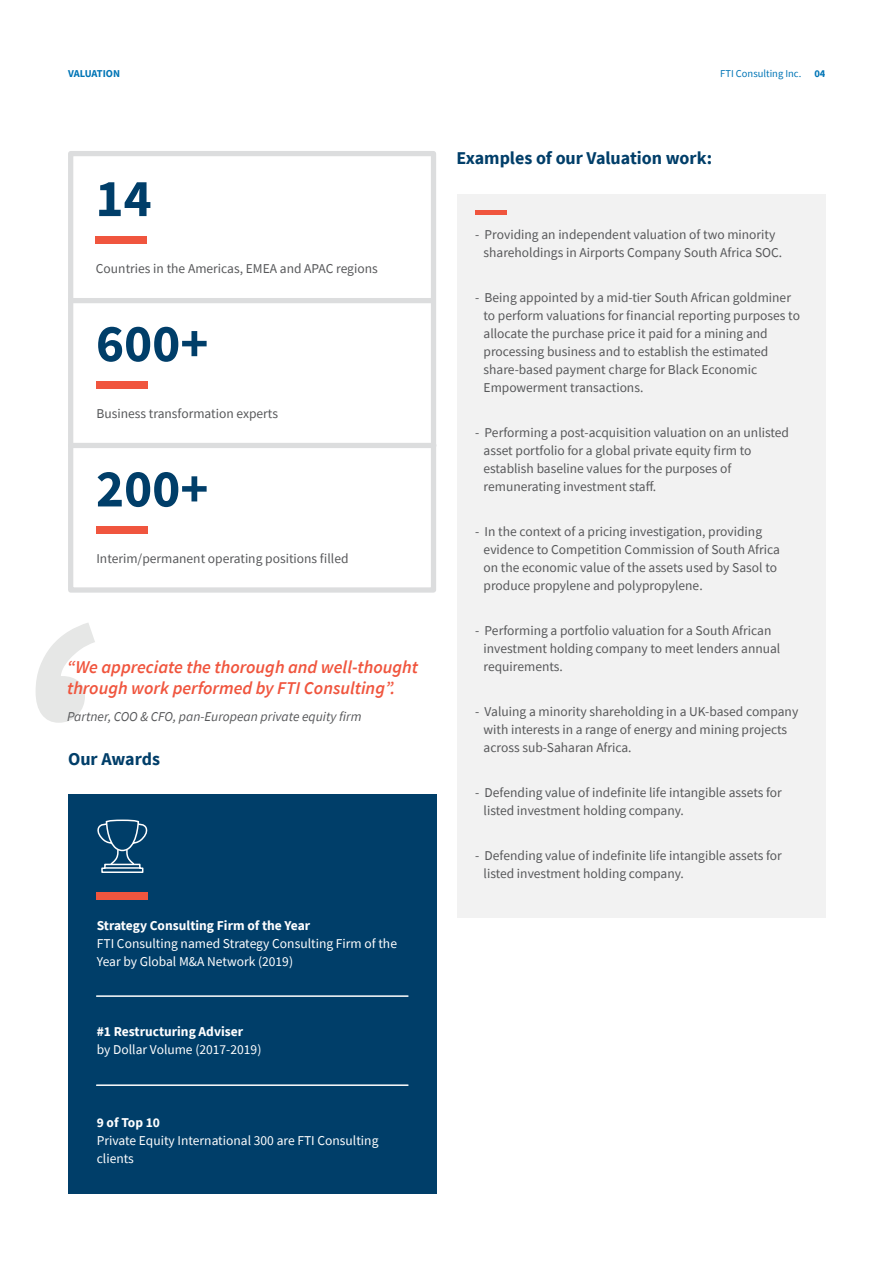
<style>
.page{position:relative;width:893px;height:1263px;background:#fff}
.page>*{position:absolute;margin:0;border:0;box-sizing:border-box;transform-origin:0 0}
.t1{font:700 53.25px "Source Sans Pro";color:#003e69}
.t2{font:italic 600 18px/21px "Source Sans Pro";color:#f0553e}
.t3{font:700 18px "Source Sans Pro";color:#003e69}
.t4{font:13.5px/18px "Source Sans Pro";color:#57585a}
.t5{font:13.5px/18px "Source Sans Pro";color:#fff}
.t6{font:700 13.5px "Source Sans Pro";color:#fff}
.t7{font:italic 13.5px "Source Sans Pro";color:#57585a}
.t8{font:10.5px "Source Sans Pro";color:#0075b6}
.t9{font:700 10.5px "Source Sans Pro";color:#0075b6}
</style>
<div class="page">
<div style="left:457px;top:194px;width:368px;height:724px;background:#f2f2f2"></div>
<div style="left:96px;top:381px;width:51px;height:7px;background:#f0553e"></div>
<div style="left:96px;top:526px;width:51px;height:7px;background:#f0553e"></div>
<div style="left:68px;top:151px;width:368px;height:442px;border:5px solid #dcddde"></div>
<div style="left:71px;top:443px;width:363px;height:5px;background:#dcddde"></div>
<div style="left:475px;top:210px;width:32px;height:5px;background:#f0553e"></div>
<svg style="left:36px;top:623px;width:59px;height:100px"></svg>
<div style="left:69px;top:795px;width:368px;height:399px;background:#003e69"></div>
<div style="left:97px;top:893px;width:51px;height:7px;background:#f0553e"></div>
<svg style="left:97px;top:819px;width:51px;height:54px"></svg>
<hr style="left:97px;top:995px;width:311px;height:2px;background:#fff">
<hr style="left:97px;top:1084px;width:311px;height:2px;background:#fff">
<div style="left:96px;top:236px;width:51px;height:7px;background:#f0553e"></div>
<div style="left:71px;top:298px;width:362px;height:5px;background:#dcddde"></div>
<p class="t9" style="left:68px;top:66px;width:53px">VALUATION</p>
<p class="t8" style="left:720px;top:66px;width:83px">FTI Consulting Inc.</p>
<p class="t9" style="left:814px;top:66px;width:13px">04</p>
<p class="t1" style="left:95px;top:162px;width:58px">14</p>
<p class="t4" style="left:96px;top:259px;width:283px">Countries in the Americas, EMEA and APAC regions</p>
<p class="t1" style="left:96px;top:307px;width:114px">600+</p>
<p class="t4" style="left:96px;top:405px;width:183px">Business transformation experts</p>
<p class="t1" style="left:96px;top:453px;width:114px">200+</p>
<p class="t4" style="left:96px;top:550px;width:254px">Interim/permanent operating positions filled</p>
<p class="t2" style="left:67px;top:657px;width:352px">“We appreciate the thorough and well-thought through work performed by FTI Consulting”.</p>
<p class="t7" style="left:67px;top:708px;width:296px">Partner, COO &amp; CFO, pan-European private equity firm</p>
<p class="t3" style="left:68px;top:747px;width:94px">Our Awards</p>
<p class="t6" style="left:97px;top:916px;width:215px">Strategy Consulting Firm of the Year</p>
<p class="t5" style="left:97px;top:934px;width:302px">FTI Consulting named Strategy Consulting Firm of the<br>Year by Global M&amp;A Network (2019)</p>
<p class="t6" style="left:97px;top:1023px;width:148px">#1 Restructuring Adviser</p>
<p class="t5" style="left:97px;top:1041px;width:166px">by Dollar Volume (2017-2019)</p>
<p class="t6" style="left:97px;top:1113px;width:65px">9 of Top 10</p>
<p class="t5" style="left:97px;top:1131px;width:283px">Private Equity International 300 are FTI Consulting clients</p>
<p class="t3" style="left:457px;top:146px;width:257px">Examples of our Valuation work:</p>
<p class="t4" style="left:475px;top:226px;width:302px">- Providing an independent valuation of two minority</p>
<p class="t4" style="left:484px;top:244px;width:300px">shareholdings in Airports Company South Africa SOC.</p>
<p class="t4" style="left:475px;top:289px;width:317px">- Being appointed by a mid-tier South African goldminer</p>
<p class="t4" style="left:484px;top:307px;width:318px">to perform valuations for financial reporting purposes to allocate the purchase price it paid for a mining and</p>
<p class="t4" style="left:484px;top:343px;width:286px">processing business and to establish the estimated</p>
<p class="t4" style="left:484px;top:361px;width:275px">share-based payment charge for Black Economic</p>
<p class="t4" style="left:484px;top:379px;width:161px">Empowerment transactions.</p>
<p class="t4" style="left:475px;top:424px;width:315px">- Performing a post-acquisition valuation on an unlisted</p>
<p class="t4" style="left:484px;top:442px;width:269px">asset portfolio for a global private equity firm to</p>
<p class="t4" style="left:484px;top:460px;width:249px">establish baseline values for the purposes of</p>
<p class="t4" style="left:484px;top:478px;width:174px">remunerating investment staff.</p>
<p class="t4" style="left:475px;top:523px;width:289px">- In the context of a pricing investigation, providing</p>
<p class="t4" style="left:484px;top:541px;width:298px">evidence to Competition Commission of South Africa on the economic value of the assets used by Sasol to produce propylene and polypropylene.</p>
<p class="t4" style="left:475px;top:622px;width:298px">- Performing a portfolio valuation for a South African</p>
<p class="t4" style="left:484px;top:640px;width:298px">investment holding company to meet lenders annual requirements.</p>
<p class="t4" style="left:475px;top:703px;width:325px">- Valuing a minority shareholding in a UK-based company</p>
<p class="t4" style="left:484px;top:721px;width:305px">with interests in a range of energy and mining projects across sub-Saharan Africa.</p>
<p class="t4" style="left:475px;top:784px;width:308px">- Defending value of indefinite life intangible assets for</p>
<p class="t4" style="left:484px;top:802px;width:202px">listed investment holding company.</p>
<p class="t4" style="left:475px;top:847px;width:308px">- Defending value of indefinite life intangible assets for</p>
<p class="t4" style="left:484px;top:865px;width:202px">listed investment holding company.</p>
</div>
